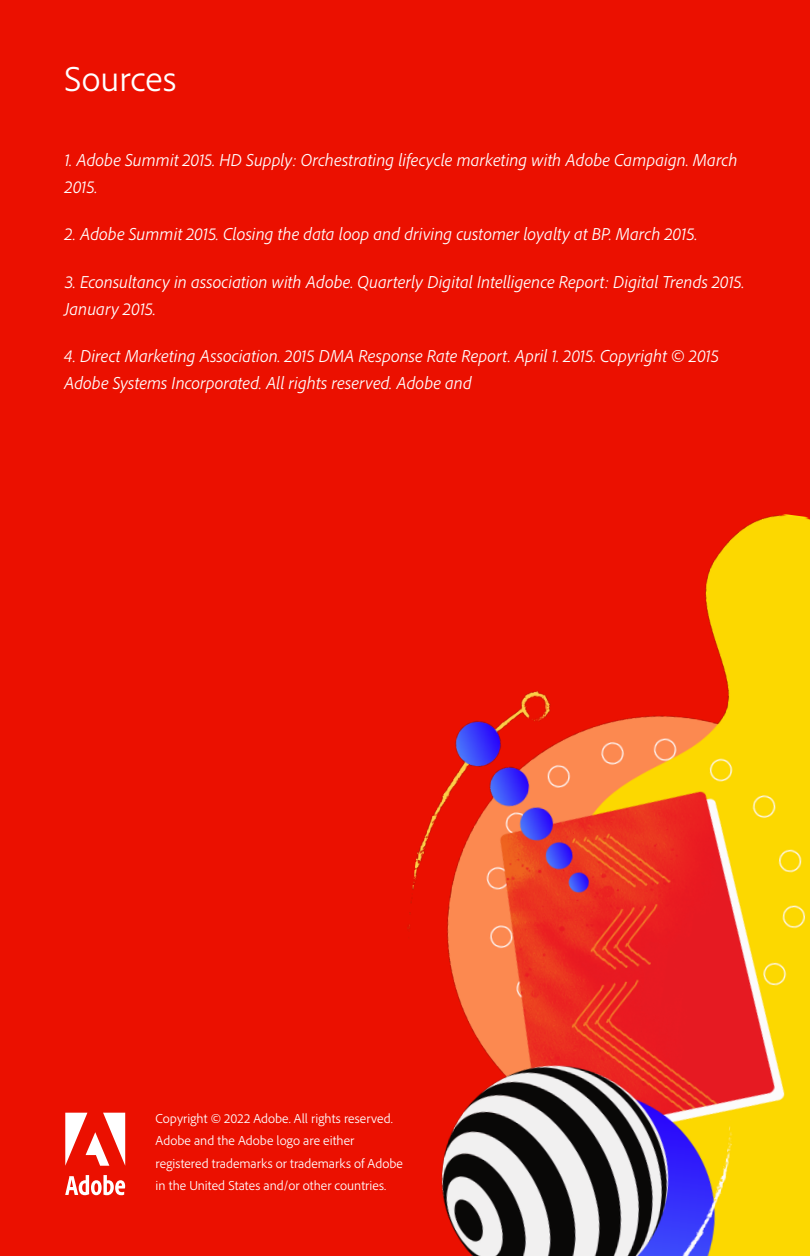
<style>
.page{position:relative;width:810px;height:1256px;background:#eb1000}
.page>*{position:absolute;margin:0;border:0;box-sizing:border-box;transform-origin:0 0}
.t1{font:300 36px "Adobe Clean";letter-spacing:.005em;color:#fff}
.Sources___Citations{font:italic 300 18px/27px "Adobe Clean";letter-spacing:.005em;color:#fff}
.Copyright{font:300 13.5px/22.5px "Adobe Clean";color:#fff}
</style>
<div class="page">
<svg style="left:65px;top:1112px;width:60px;height:53px"></svg>
<svg style="left:65px;top:1175px;width:60px;height:20px"></svg>
<img style="left:407px;top:514px;width:403px;height:742px">
<h1 class="t1" style="left:65px;top:56px;width:113px">Sources</h1>
<p class="Sources___Citations" style="left:65px;top:146px;width:674px">1. Adobe Summit 2015. HD Supply: Orchestrating lifecycle marketing with Adobe Campaign. March<br>2015.</p>
<p class="Sources___Citations" style="left:65px;top:220px;width:634px">2. Adobe Summit 2015. Closing the data loop and driving customer loyalty at BP. March 2015.</p>
<p class="Sources___Citations" style="left:64px;top:268px;width:682px">3. Econsultancy in association with Adobe. Quarterly Digital Intelligence Report: Digital Trends 2015.<br>January 2015.</p>
<p class="Sources___Citations" style="left:64px;top:342px;width:657px">4. Direct Marketing Association. 2015 DMA Response Rate Report. April 1. 2015. Copyright © 2015<br>Adobe Systems Incorporated. All rights reserved. Adobe and</p>
<p class="Copyright" style="left:156px;top:1106px;width:249px">Copyright © 2022 Adobe. All rights reserved.<br>Adobe and the Adobe logo are either registered trademarks or trademarks of Adobe in the United States and/or other countries.</p>
<p class="Copyright" style="left:243px;top:1106px;width:8px">0</p>
</div>
